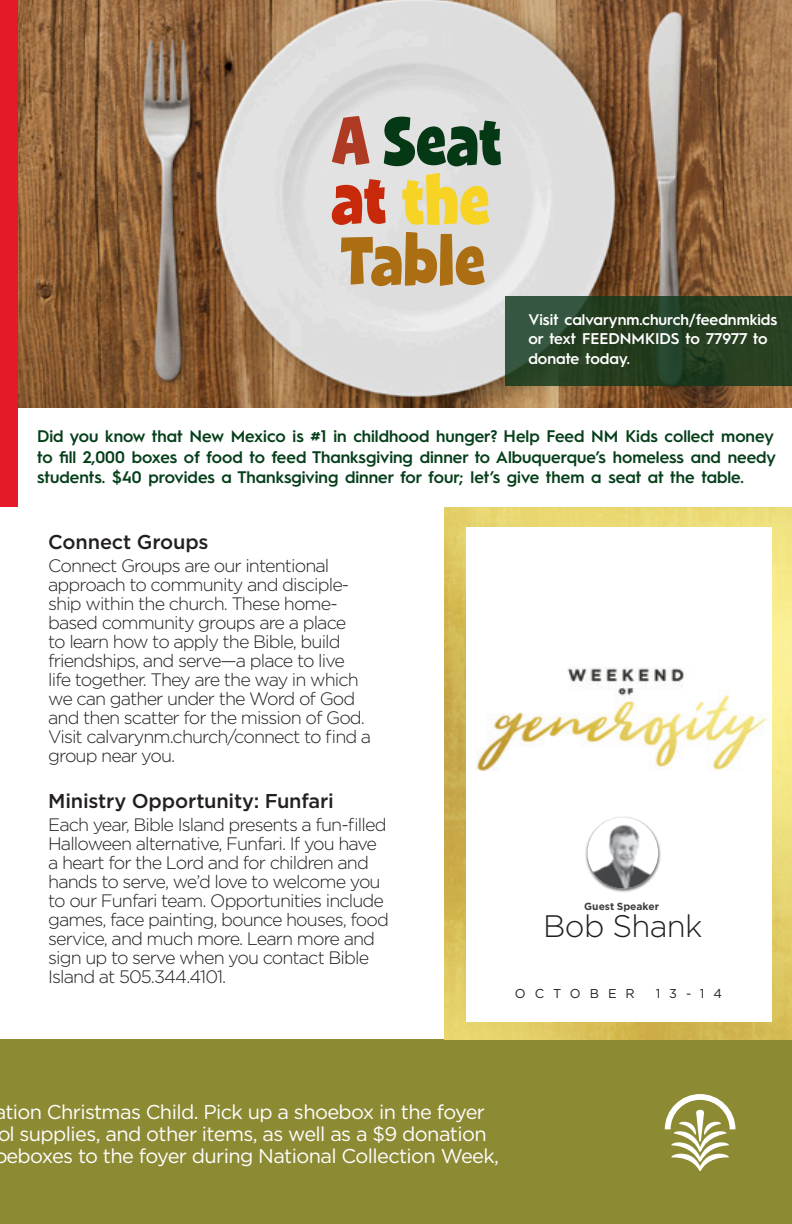
<style>
.page{position:relative;width:792px;height:1224px;background:#fff}
.page>*{position:absolute;margin:0;border:0;box-sizing:border-box;transform-origin:0 0}
.t1{font:300 31px "Gotham";letter-spacing:-.02em;color:#231f20}
.Promo{font:20px/22px "Gotham";letter-spacing:-.03em;color:#fff;text-align:center}
.t2{font:500 20px "Gotham";letter-spacing:-.01em;color:#231f20}
.body{font:300 18px/19px "Gotham";letter-spacing:-.05em;color:#231f20}
.t3{font:600 16.8px/20.8px "Hurme Geometric Sans 1";color:#053e1a}
.t4{font:600 15.6px/19.4px "Hurme Geometric Sans 1";color:#fff}
.t5{font:12.8px "Gotham";letter-spacing:.695em;color:#231f20}
.t6{font:700 10.2px "Gotham";color:#3e3e3f}
</style>
<div class="page">
<div style="left:0;top:1040px;width:792px;height:184px;background:#8d8a34"></div>
<svg style="left:665px;top:1094px;width:70px;height:77px"></svg>
<img style="left:18px;top:0;width:774px;height:408px">
<svg style="left:332px;top:116px;width:38px;height:49px;background:#c27c6f"></svg>
<svg style="left:384px;top:117px;width:117px;height:49px;background:#5e7c67"></svg>
<svg style="left:332px;top:179px;width:54px;height:46px;background:#d16e5a"></svg>
<svg style="left:402px;top:173px;width:87px;height:52px;background:#ecd872"></svg>
<svg style="left:341px;top:232px;width:144px;height:54px;background:#c19f6c"></svg>
<svg style="left:505px;top:296px;width:287px;height:89px;background:#274226"></svg>
<div style="left:0;top:0;width:18px;height:507px;background:#e51927"></div>
<img style="left:445px;top:507px;width:347px;height:533px">
<div style="left:466px;top:527px;width:305px;height:495px;background:#fff"></div>
<img style="left:476px;top:667px;width:292px;height:104px">
<div style="left:585px;top:816px;width:76px;height:77px;background:#231f20;opacity:.7"></div>
<img style="left:589px;top:817px;width:69px;height:71px">
<p class="t4" style="left:528px;top:308px;width:250px">Visit calvarynm.church/feednmkids or text FEEDNMKIDS to 77977 to donate today.</p>
<p class="t3" style="left:37px;top:425px;width:740px">Did you know that New Mexico is #1 in childhood hunger? Help Feed NM Kids collect money to fill 2,000 boxes of food to feed Thanksgiving dinner to Albuquerque’s homeless and needy students. $40 provides a Thanksgiving dinner for four; let’s give them a seat at the table.</p>
<p class="t2" style="left:48px;top:529px;width:162px">Connect Groups</p>
<p class="body" style="left:48px;top:555px;width:325px">Connect Groups are our intentional approach to community and disciple&shy;ship within the church. These home&shy;based community groups are a place<br>to learn how to apply the Bible, build friendships, and serve—a place to live life together. They are the way in which we can gather under the Word of God and then scatter for the mission of God.<br>Visit calvarynm.church/connect to find a group near you.</p>
<p class="t2" style="left:48px;top:788px;width:287px">Ministry Opportunity: Funfari</p>
<p class="body" style="left:48px;top:814px;width:342px">Each year, Bible Island presents a fun-filled Halloween alternative, Funfari. If you have a heart for the Lord and for children and hands to serve, we’d love to welcome you to our Funfari team. Opportunities include games, face painting, bounce houses, food service, and much more. Learn more and sign up to serve when you contact Bible Island at 505.344.4101.</p>
<p class="t6" style="left:584px;top:899px;width:76px">Guest Speaker</p>
<p class="t1" style="left:543px;top:907px;width:161px">Bob Shank</p>
<p class="t5" style="left:515px;top:986px;width:121px">OCTOBER</p>
<p class="t5" style="left:656px;top:986px;width:68px">13-14</p>
<p class="Promo" style="left:-6px;top:1100px;width:507px">tion Christmas Child. Pick up a shoebox in the foyer<br>ol supplies, and other items, as well as a $9 donation oeboxes to the foyer during National Collection Week,</p>
</div>
